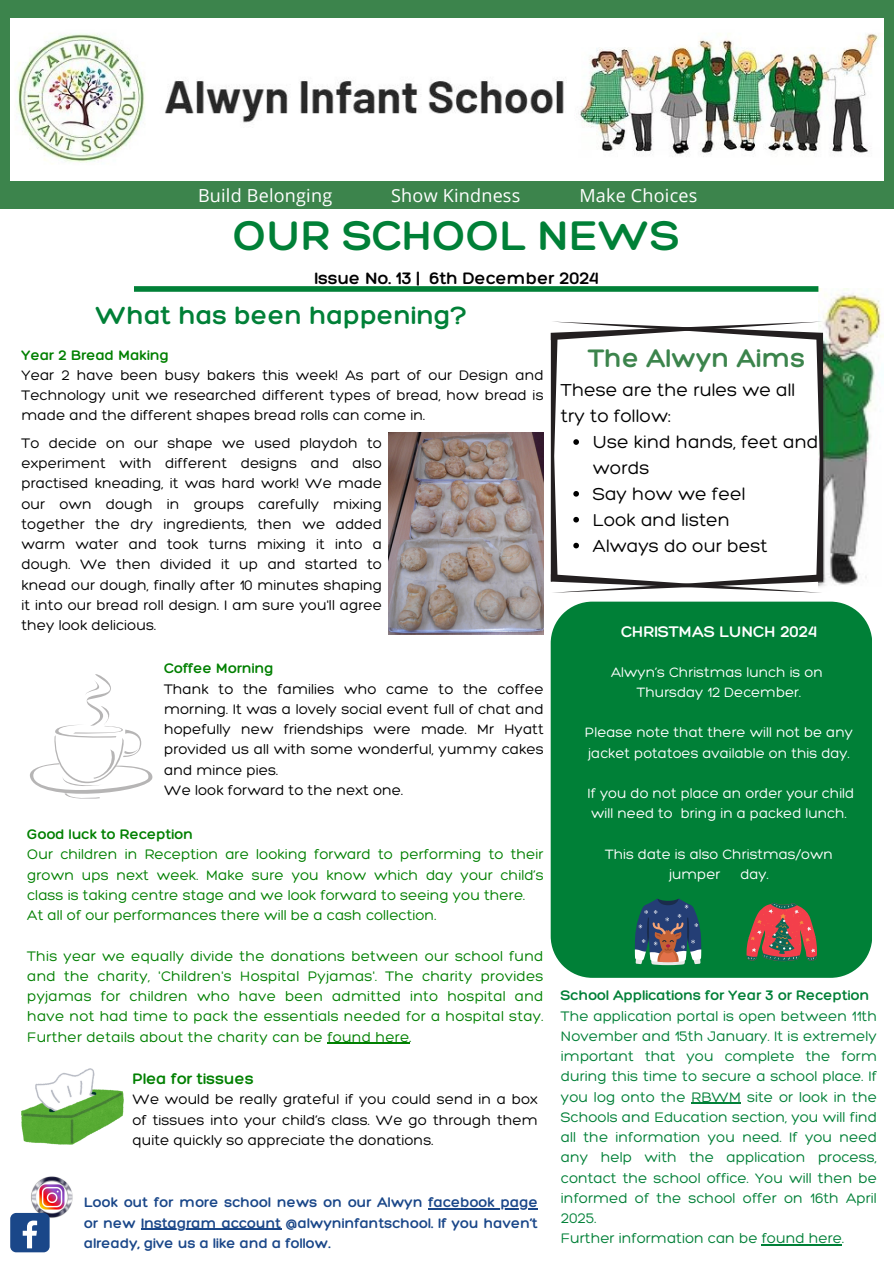
<style>
.page{position:relative;width:894px;height:1264px;background:#fff}
.page>*{position:absolute;margin:0;border:0;box-sizing:border-box;transform-origin:0 0}
.t1{font:300 45px "Hero";color:#008037}
.t2{font:300 27.45px "Hero";color:#3c844c}
.t3{font:300 27px "Hero";color:#008037}
.t4{font:300 18.75px/25.8px "Hero";color:#000}
.t5{font:18px "Open Sans";letter-spacing:.015em;color:#fff}
.t6{font:300 18px "Hero";color:#000}
.t7{font:300 16.65px "Hero";color:#fff}
.t8{font:300 16.5px "Hero";color:#008000}
.t9{font:300 15px/20.2px "Hero";color:#000;text-align:justify}
.t10{font:300 15px/20.2px "Hero";color:#008000;text-align:justify}
.t11{font:300 15px/20.2px "Hero";color:#008037;text-align:justify}
.t12{font:300 15px "Hero";color:#1a4789}
.t13{font:300 15px "Hero";color:#008000}
.t14{font:300 15px "Hero";color:#008037}
.t15{font:300 14.7px/20.2px "Hero";color:#fff}
</style>
<div class="page">
<div style="left:0;top:0;width:893px;height:208px;background:#3c844c"></div>
<img style="left:818px;top:289px;width:65px;height:297px">
<img style="left:10px;top:19px;width:873px;height:162px">
<div style="left:134px;top:286px;width:684px;height:6px;background:#008037"></div>
<div style="left:550px;top:601px;width:322px;height:376px;background:#008037"></div>
<img style="left:31px;top:1176px;width:42px;height:42px">
<div style="left:10px;top:1212px;width:40px;height:40px;background:#1a4789;border-radius:6px"></div>
<svg style="left:23px;top:1220px;width:14px;height:28px"></svg>
<img style="left:21px;top:1068px;width:103px;height:76px">
<svg style="left:634px;top:898px;width:67px;height:67px;background:#4f6670"></svg>
<svg style="left:745px;top:902px;width:73px;height:59px;background:#8f5b4a"></svg>
<svg style="left:30px;top:674px;width:122px;height:124px"></svg>
<img style="left:388px;top:432px;width:155px;height:202px">
<svg style="left:550px;top:321px;width:272px;height:272px"></svg>
<hr style="left:428px;top:1208px;width:110px;height:1px;background:#1a4789">
<hr style="left:141px;top:1228px;width:140px;height:1px;background:#1a4789">
<hr style="left:691px;top:1102px;width:50px;height:1px;background:#008037">
<hr style="left:761px;top:1244px;width:80px;height:1px;background:#008037">
<hr style="left:327px;top:1042px;width:82px;height:1px;background:#008000">
<p class="t5" style="left:198px;top:182px;width:136px">Build Belonging</p>
<p class="t5" style="left:391px;top:182px;width:131px">Show Kindness</p>
<p class="t5" style="left:579px;top:182px;width:119px">Make Choices</p>
<p class="t1" style="left:233px;top:207px;width:448px">OUR SCHOOL NEWS</p>
<p class="t6" style="left:314px;top:267px;width:286px">Issue No. 13 | 6th December 2024</p>
<p class="t3" style="left:95px;top:298px;width:373px">What has been happening?</p>
<p class="t13" style="left:21px;top:345px;width:149px">Year 2 Bread Making</p>
<p class="t9" style="left:21px;top:364px;width:523px">Year 2 have been busy bakers this week! As part of our Design and Technology unit we researched different types of bread, how bread is made and the different shapes bread rolls can come in.</p>
<p class="t9" style="left:21px;top:432px;width:362px">To decide on our shape we used playdoh to experiment with different designs and also practised kneading, it was hard work! We made our own dough in groups carefully mixing together the dry ingredients, then we added warm water and took turns mixing it into a dough. We then divided it up and started to knead our dough, finally after 10 minutes shaping it into our bread roll design. I am sure you'll agree they look delicious.</p>
<p class="t13" style="left:164px;top:659px;width:111px">Coffee Morning</p>
<p class="t9" style="left:164px;top:678px;width:381px">Thank to the families who came to the coffee morning. It was a lovely social event full of chat and hopefully new friendships were made. Mr Hyatt provided us all with some wonderful, yummy cakes and mince pies.</p>
<p class="t9" style="left:164px;top:779px;width:241px">We look forward to the next one.</p>
<p class="t13" style="left:27px;top:824px;width:167px">Good luck to Reception</p>
<p class="t10" style="left:27px;top:844px;width:518px">Our children in Reception are looking forward to performing to their grown ups next week. Make sure you know which day your child’s class is taking centre stage and we look forward to seeing you there.</p>
<p class="t10" style="left:27px;top:904px;width:410px">At all of our performances there will be a cash collection.</p>
<p class="t10" style="left:27px;top:945px;width:517px">This year we equally divide the donations between our school fund and the charity, 'Children's Hospital Pyjamas'. The charity provides pyjamas for children who have been admitted into hospital and have not had time to pack the essentials needed for a hospital stay.<br>Further details about the charity can be found here.</p>
<p class="t8" style="left:132px;top:1068px;width:123px">Plea for tissues</p>
<p class="t9" style="left:132px;top:1088px;width:407px">We would be really grateful if you could send in a box of tissues into your child’s class. We go through them quite quickly so appreciate the donations.</p>
<h2 class="t12" style="left:84px;top:1193px;width:455px">Look out for more school news on our Alwyn facebook page</h2>
<p class="t12" style="left:84px;top:1213px;width:455px">or new Instagram account @alwyninfantschool. If you haven’t</p>
<h3 class="t12" style="left:84px;top:1233px;width:247px">already, give us a like and a follow.</h3>
<p class="t2" style="left:588px;top:341px;width:218px">The Alwyn Aims</p>
<p class="t4" style="left:560px;top:377px;width:236px">These are the rules we all try to follow:</p>
<p class="t4" style="left:592px;top:429px;width:227px">Use kind hands, feet and words</p>
<h3 class="t4" style="left:592px;top:480px;width:154px">Say how we feel</h3>
<h1 class="t4" style="left:592px;top:506px;width:139px">Look and listen</h1>
<h3 class="t4" style="left:592px;top:532px;width:176px">Always do our best</h3>
<p class="t7" style="left:620px;top:621px;width:197px">CHRISTMAS LUNCH 2024</p>
<p class="t15" style="left:611px;top:661px;width:213px">Alwyn’s Christmas lunch is on</p>
<p class="t15" style="left:636px;top:681px;width:166px">Thursday 12 December.</p>
<p class="t15" style="left:584px;top:722px;width:269px">Please note that there will not be any jacket potatoes available on this day.</p>
<p class="t15" style="left:587px;top:783px;width:268px">If you do not place an order your child will need to bring in a packed lunch.</p>
<p class="t15" style="left:669px;top:843px;width:165px;text-indent:-64px">This date is also Christmas/own jumper</p>
<p class="t15" style="left:740px;top:864px;width:30px">day.</p>
<p class="t14" style="left:560px;top:986px;width:310px">School Applications for Year 3 or Reception</p>
<p class="t11" style="left:560px;top:1005px;width:317px">The application portal is open between 11th November and 15th January. It is extremely important that you complete the form during this time to secure a school place. If you log onto the RBWM site or look in the Schools and Education section, you will find all the information you need. If you need any help with the application process, contact the school office. You will then be informed of the school offer on 16th April 2025.</p>
<h4 class="t11" style="left:560px;top:1227px;width:285px">Further information can be found here.</h4>
</div>
